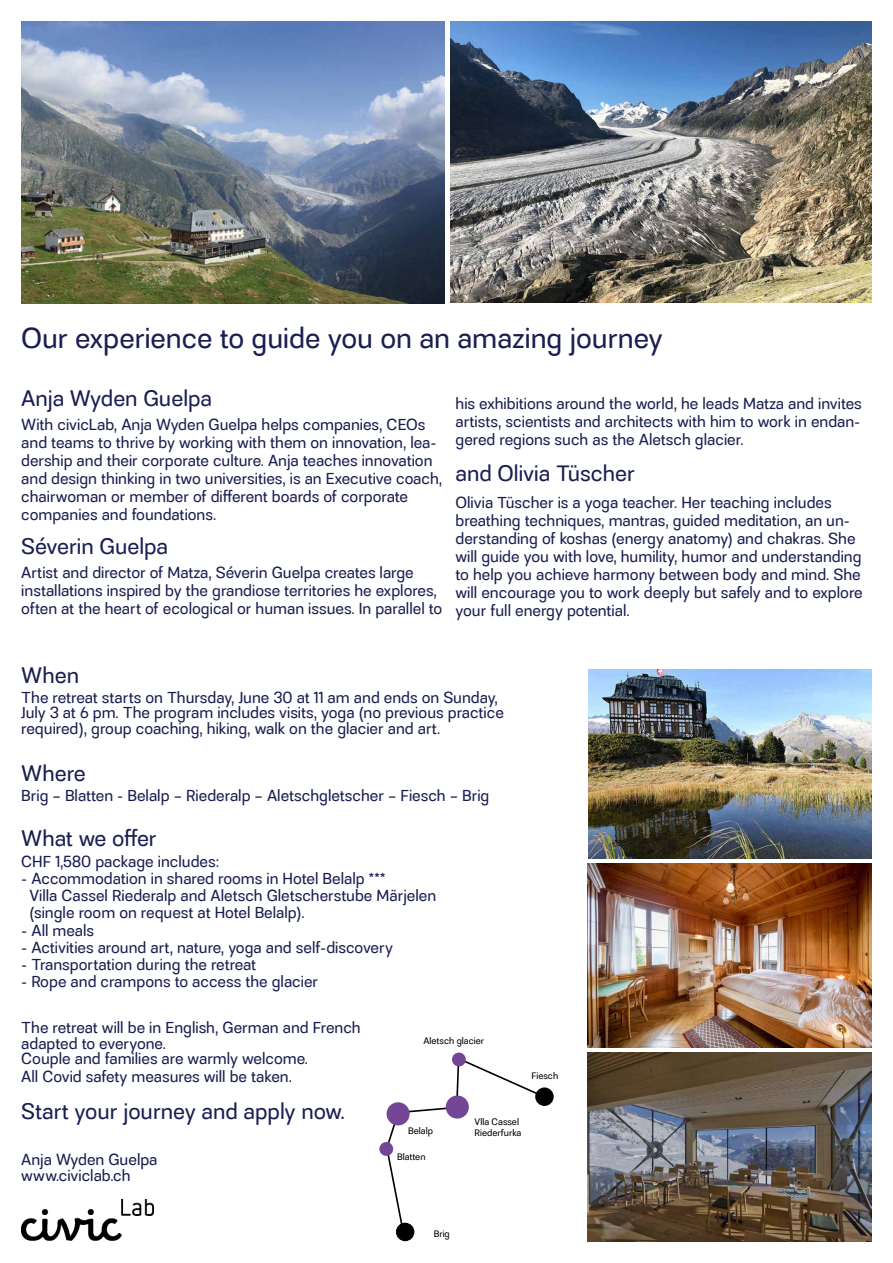
<style>
.page{position:relative;width:893px;height:1263px;background:#fff}
.page>*{position:absolute;margin:0;border:0;box-sizing:border-box;transform-origin:0 0}
.t1{font:27px "Quiroh";color:#1a1e51}
.t2{font:21px "Quiroh";color:#1a1e51}
.t3{font:15px/18px "Quiroh";color:#1a1e51}
.t4{font:8.85px/10.6px "Quiroh";color:#000}
</style>
<div class="page">
<div style="left:396px;top:1223px;width:18px;height:18px;background:#000;border-radius:50%"></div>
<div style="left:535px;top:1087px;width:19px;height:19px;background:#000;border-radius:50%"></div>
<svg style="left:386px;top:1061px;width:159px;height:171px"></svg>
<div style="left:379px;top:1142px;width:14px;height:14px;background:#734796;border-radius:50%"></div>
<div style="left:446px;top:1095px;width:23px;height:23px;background:#734796;border-radius:50%"></div>
<div style="left:387px;top:1102px;width:23px;height:23px;background:#734796;border-radius:50%"></div>
<div style="left:452px;top:1052px;width:14px;height:14px;background:#734796;border-radius:50%"></div>
<img style="left:21px;top:21px;width:423px;height:282px">
<img style="left:588px;top:863px;width:284px;height:184px">
<img style="left:589px;top:669px;width:283px;height:189px">
<img style="left:587px;top:1052px;width:285px;height:190px">
<img style="left:451px;top:21px;width:421px;height:282px">
<img style="left:21px;top:1199px;width:132px;height:41px">
<h1 class="t1" style="left:21px;top:320px;width:643px">Our experience to guide you on an amazing journey</h1>
<h2 class="t2" style="left:21px;top:384px;width:192px">Anja Wyden Guelpa</h2>
<p class="t3" style="left:21px;top:415px;width:422px">With civicLab, Anja Wyden Guelpa helps companies, CEOs and teams to thrive by working with them on innovation, lea&shy;dership and their corporate culture. Anja teaches innovation and design thinking in two universities, is an Executive coach, chairwoman or member of different boards of corporate companies and foundations.</p>
<h2 class="t2" style="left:21px;top:533px;width:148px">Séverin Guelpa</h2>
<p class="t3" style="left:21px;top:564px;width:423px">Artist and director of Matza, Séverin Guelpa creates large installations inspired by the grandiose territories he explores, often at the heart of ecological or human issues. In parallel to</p>
<p class="t3" style="left:456px;top:394px;width:408px;text-align:justify">his exhibitions around the world, he leads Matza and invites artists, scientists and architects with him to work in endan&shy;gered regions such as the Aletsch glacier.</p>
<h2 class="t2" style="left:456px;top:459px;width:181px">and Olivia Tüscher</h2>
<p class="t3" style="left:456px;top:493px;width:409px">Olivia Tüscher is a yoga teacher. Her teaching includes breathing techniques, mantras, guided meditation, an un&shy;derstanding of koshas (energy anatomy) and chakras. She will guide you with love, humility, humor and understanding to help you achieve harmony between body and mind. She will encourage you to work deeply but safely and to explore your full energy potential.</p>
<h2 class="t2" style="left:21px;top:661px;width:59px">When</h2>
<p class="t3" style="left:21px;top:689px;width:484px;line-height:15.9px">The retreat starts on Thursday, June 30 at 11 am and ends on Sunday,<br>July 3 at 6 pm. The program includes visits, yoga (no previous practice required), group coaching, hiking, walk on the glacier and art.</p>
<h2 class="t2" style="left:21px;top:759px;width:66px">Where</h2>
<p class="t3" style="left:21px;top:786px;width:470px">Brig – Blatten - Belalp – Riederalp – Aletschgletscher – Fiesch – Brig</p>
<h2 class="t2" style="left:21px;top:824px;width:137px">What we offer</h2>
<p class="t3" style="left:21px;top:853px;width:199px">CHF 1,580 package includes:</p>
<p class="t3" style="left:29px;top:870px;width:408px;line-height:17.2px;text-indent:-8px">- Accommodation in shared rooms in Hotel Belalp ***<br>Villa Cassel Riederalp and Aletsch Gletscherstube Märjelen (single room on request at Hotel Belalp).</p>
<p class="t3" style="left:21px;top:921px;width:74px">- All meals</p>
<p class="t3" style="left:21px;top:938px;width:373px">- Activities around art, nature, yoga and self-discovery</p>
<p class="t3" style="left:21px;top:956px;width:237px">- Transportation during the retreat</p>
<p class="t3" style="left:21px;top:973px;width:298px">- Rope and crampons to access the glacier</p>
<p class="t3" style="left:21px;top:1019px;width:341px;line-height:16.4px">The retreat will be in English, German and French adapted to everyone.<br>Couple and families are warmly welcome.<br>All Covid safety measures will be taken.</p>
<h2 class="t2" style="left:21px;top:1097px;width:325px">Start your journey and apply now.</h2>
<p class="t3" style="left:21px;top:1152px;width:138px;line-height:15.9px">Anja Wyden Guelpa www.civiclab.ch</p>
<p class="t4" style="left:423px;top:1036px;width:62px">Aletsch glacier</p>
<p class="t4" style="left:475px;top:1117px;width:48px">Vlla Cassel<br>Riederfurka</p>
<p class="t4" style="left:408px;top:1125px;width:26px">Belalp</p>
<p class="t4" style="left:397px;top:1152px;width:30px">Blatten</p>
<p class="t4" style="left:531px;top:1070px;width:28px">Fiesch</p>
<p class="t4" style="left:434px;top:1228px;width:18px">Brig</p>
</div>
